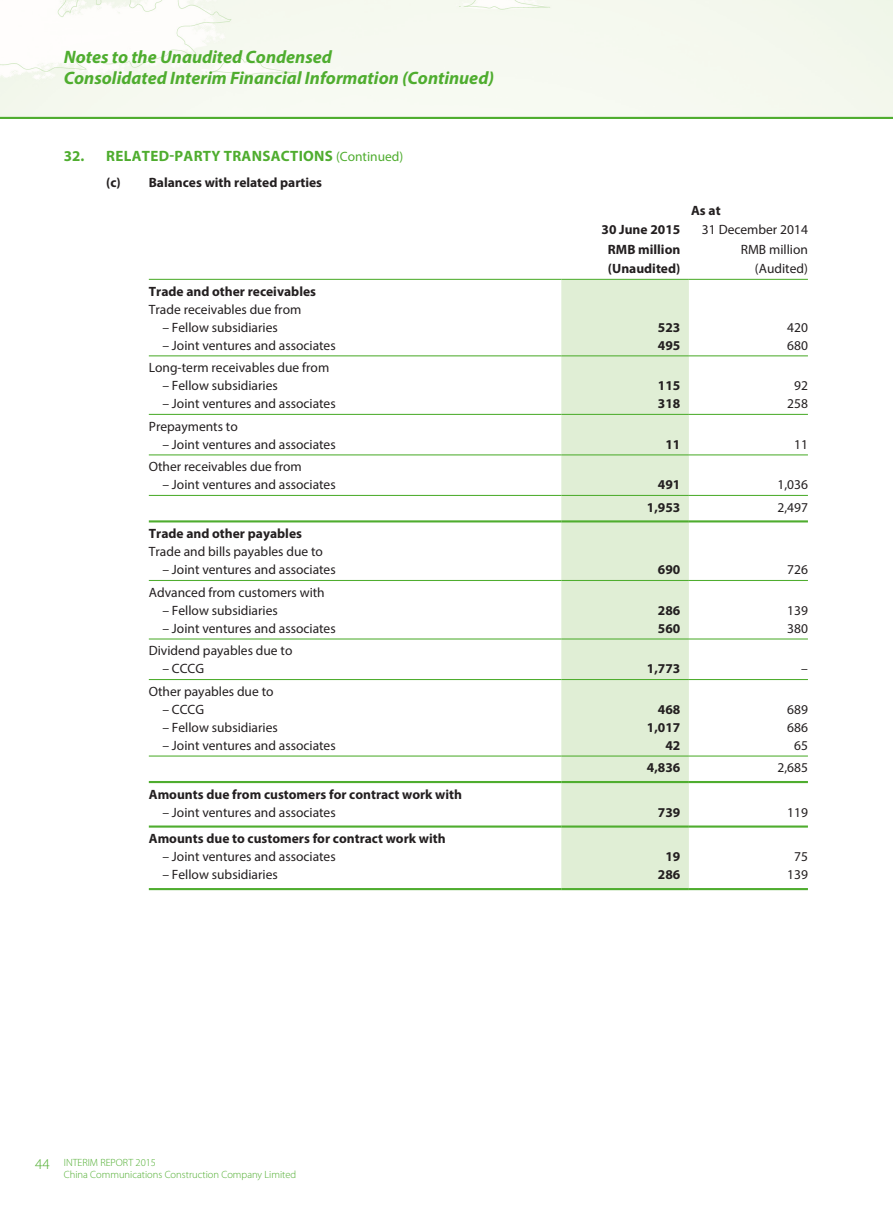
<style>
.page{position:relative;width:893px;height:1212px;background:#fff}
.page>*{position:absolute;margin:0;border:0;box-sizing:border-box;transform-origin:0 0}
.t1{font:italic 700 18px/21px "Myriad Pro";color:#4fad2f}
.t2{font:700 15px "Myriad Pro";color:#4fad2f}
.t3{font:300 15px "Myriad Pro";color:#4fad2f}
.t4{font:13.5px "Myriad Pro";color:#231f20}
.t5{font:700 13.5px "Myriad Pro";color:#231f20}
.t6{font:13.5px "Myriad Pro";color:#4fad2f}
.t7{font:300 10.5px "Myriad Pro";color:#4fad2f}
</style>
<div class="page">
<img style="left:0;top:0;width:893px;height:117px">
<hr style="left:0;top:117px;width:893px;height:2px;background:#4fad2f">
<div style="left:561px;top:280px;width:128px;height:608px;background:#e0eed5"></div>
<hr style="left:149px;top:279px;width:412px;height:1px;background:#4fad2f">
<hr style="left:561px;top:279px;width:128px;height:1px;background:#4fad2f">
<hr style="left:689px;top:279px;width:119px;height:1px;background:#4fad2f">
<hr style="left:149px;top:355px;width:412px;height:1px;background:#4fad2f">
<hr style="left:561px;top:355px;width:128px;height:1px;background:#4fad2f">
<hr style="left:689px;top:355px;width:119px;height:1px;background:#4fad2f">
<hr style="left:149px;top:414px;width:412px;height:1px;background:#4fad2f">
<hr style="left:561px;top:414px;width:128px;height:1px;background:#4fad2f">
<hr style="left:689px;top:414px;width:119px;height:1px;background:#4fad2f">
<hr style="left:149px;top:454px;width:412px;height:1px;background:#4fad2f">
<hr style="left:561px;top:454px;width:128px;height:1px;background:#4fad2f">
<hr style="left:689px;top:454px;width:119px;height:1px;background:#4fad2f">
<hr style="left:149px;top:495px;width:412px;height:1px;background:#4fad2f">
<hr style="left:561px;top:495px;width:128px;height:1px;background:#4fad2f">
<hr style="left:689px;top:495px;width:119px;height:1px;background:#4fad2f">
<hr style="left:149px;top:520px;width:412px;height:2px;background:#4fad2f">
<hr style="left:561px;top:520px;width:128px;height:2px;background:#4fad2f">
<hr style="left:689px;top:520px;width:119px;height:2px;background:#4fad2f">
<hr style="left:149px;top:580px;width:412px;height:1px;background:#4fad2f">
<hr style="left:561px;top:580px;width:128px;height:1px;background:#4fad2f">
<hr style="left:689px;top:580px;width:119px;height:1px;background:#4fad2f">
<hr style="left:149px;top:638px;width:412px;height:1px;background:#4fad2f">
<hr style="left:561px;top:638px;width:128px;height:1px;background:#4fad2f">
<hr style="left:689px;top:638px;width:119px;height:1px;background:#4fad2f">
<hr style="left:149px;top:679px;width:412px;height:1px;background:#4fad2f">
<hr style="left:561px;top:679px;width:128px;height:1px;background:#4fad2f">
<hr style="left:689px;top:679px;width:119px;height:1px;background:#4fad2f">
<hr style="left:149px;top:755px;width:412px;height:1px;background:#4fad2f">
<hr style="left:561px;top:755px;width:128px;height:1px;background:#4fad2f">
<hr style="left:689px;top:755px;width:119px;height:1px;background:#4fad2f">
<hr style="left:149px;top:781px;width:412px;height:2px;background:#4fad2f">
<hr style="left:561px;top:781px;width:128px;height:2px;background:#4fad2f">
<hr style="left:689px;top:781px;width:119px;height:2px;background:#4fad2f">
<hr style="left:149px;top:825px;width:412px;height:3px;background:#4fad2f">
<hr style="left:561px;top:825px;width:128px;height:3px;background:#4fad2f">
<hr style="left:689px;top:825px;width:119px;height:3px;background:#4fad2f">
<hr style="left:149px;top:888px;width:412px;height:2px;background:#4fad2f">
<hr style="left:561px;top:888px;width:128px;height:2px;background:#4fad2f">
<hr style="left:689px;top:888px;width:119px;height:2px;background:#4fad2f">
<h1 class="t1" style="left:64px;top:46px;width:432px">Notes to the Unaudited Condensed<br>Consolidated Interim Financial Information (Continued)</h1>
<p class="t2" style="left:64px;top:147px;width:61px">32. Relate</p>
<p class="t2" style="left:159px;top:147px;width:26px">d-party</p>
<p class="t2" style="left:224px;top:147px;width:11px">transactions</p>
<p class="t6" style="left:336px;top:148px;width:69px">(Continued)</p>
<p class="t5" style="left:106px;top:173px;width:217px">(c) Balances with related parties</p>
<p class="t5" style="left:691px;top:201px;width:31px">As at</p>
<p class="t5" style="left:601px;top:221px;width:80px">30 June 2015</p>
<p class="t4" style="left:702px;top:221px;width:107px">31 December 2014</p>
<p class="t5" style="left:608px;top:240px;width:74px">RMB million</p>
<p class="t4" style="left:741px;top:241px;width:69px">RMB million</p>
<p class="t5" style="left:608px;top:260px;width:74px">(Unaudited)</p>
<p class="t4" style="left:755px;top:260px;width:54px">(Audited)</p>
<p class="t5" style="left:149px;top:282px;width:169px">Trade and other receivables</p>
<p class="t4" style="left:149px;top:301px;width:154px">Trade receivables due from</p>
<p class="t4" style="left:162px;top:319px;width:117px">– Fellow subsidiaries</p>
<p class="t5" style="left:658px;top:318px;width:24px">523</p>
<p class="t4" style="left:787px;top:319px;width:22px">420</p>
<p class="t4" style="left:162px;top:337px;width:175px">– Joint ventures and associates</p>
<p class="t5" style="left:658px;top:336px;width:24px">495</p>
<p class="t4" style="left:787px;top:337px;width:22px">680</p>
<p class="t4" style="left:149px;top:359px;width:182px">Long-term receivables due from</p>
<p class="t4" style="left:162px;top:377px;width:117px">– Fellow subsidiaries</p>
<p class="t5" style="left:658px;top:377px;width:24px">115</p>
<p class="t4" style="left:794px;top:377px;width:15px">92</p>
<p class="t4" style="left:162px;top:395px;width:175px">– Joint ventures and associates</p>
<p class="t5" style="left:658px;top:395px;width:24px">318</p>
<p class="t4" style="left:787px;top:395px;width:22px">258</p>
<p class="t4" style="left:149px;top:418px;width:90px">Prepayments to</p>
<p class="t4" style="left:162px;top:436px;width:175px">– Joint ventures and associates</p>
<p class="t5" style="left:665px;top:435px;width:16px">11</p>
<p class="t4" style="left:794px;top:436px;width:15px">11</p>
<p class="t4" style="left:149px;top:458px;width:154px">Other receivables due from</p>
<p class="t4" style="left:162px;top:476px;width:175px">– Joint ventures and associates</p>
<p class="t5" style="left:658px;top:476px;width:24px">491</p>
<p class="t4" style="left:777px;top:476px;width:32px">1,036</p>
<p class="t5" style="left:647px;top:498px;width:35px">1,953</p>
<p class="t4" style="left:777px;top:499px;width:32px">2,497</p>
<p class="t5" style="left:149px;top:525px;width:155px">Trade and other payables</p>
<p class="t4" style="left:149px;top:543px;width:176px">Trade and bills payables due to</p>
<p class="t4" style="left:162px;top:561px;width:175px">– Joint ventures and associates</p>
<p class="t5" style="left:658px;top:561px;width:24px">690</p>
<p class="t4" style="left:787px;top:561px;width:22px">726</p>
<p class="t4" style="left:149px;top:584px;width:177px">Advanced from customers with</p>
<p class="t4" style="left:162px;top:602px;width:117px">– Fellow subsidiaries</p>
<p class="t5" style="left:658px;top:601px;width:24px">286</p>
<p class="t4" style="left:787px;top:602px;width:22px">139</p>
<p class="t4" style="left:162px;top:620px;width:175px">– Joint ventures and associates</p>
<p class="t5" style="left:658px;top:619px;width:24px">560</p>
<p class="t4" style="left:787px;top:620px;width:22px">380</p>
<p class="t4" style="left:149px;top:642px;width:145px">Dividend payables due to</p>
<p class="t4" style="left:162px;top:660px;width:43px">– CCCG</p>
<p class="t5" style="left:647px;top:660px;width:35px">1,773</p>
<p class="t4" style="left:801px;top:660px;width:8px">–</p>
<p class="t4" style="left:149px;top:683px;width:126px">Other payables due to</p>
<p class="t4" style="left:162px;top:701px;width:43px">– CCCG</p>
<p class="t5" style="left:658px;top:700px;width:24px">468</p>
<p class="t4" style="left:787px;top:701px;width:22px">689</p>
<p class="t4" style="left:162px;top:719px;width:117px">– Fellow subsidiaries</p>
<p class="t5" style="left:647px;top:718px;width:35px">1,017</p>
<p class="t4" style="left:787px;top:719px;width:22px">686</p>
<p class="t4" style="left:162px;top:737px;width:175px">– Joint ventures and associates</p>
<p class="t5" style="left:665px;top:736px;width:16px">42</p>
<p class="t4" style="left:794px;top:737px;width:15px">65</p>
<p class="t5" style="left:647px;top:759px;width:35px">4,836</p>
<p class="t4" style="left:777px;top:759px;width:32px">2,685</p>
<p class="t5" style="left:149px;top:785px;width:315px">Amounts due from customers for contract work with</p>
<p class="t4" style="left:162px;top:804px;width:175px">– Joint ventures and associates</p>
<p class="t5" style="left:658px;top:803px;width:24px">739</p>
<p class="t4" style="left:787px;top:804px;width:22px">119</p>
<p class="t5" style="left:149px;top:830px;width:298px">Amounts due to customers for contract work with</p>
<p class="t4" style="left:162px;top:848px;width:175px">– Joint ventures and associates</p>
<p class="t5" style="left:665px;top:848px;width:16px">19</p>
<p class="t4" style="left:794px;top:848px;width:15px">75</p>
<p class="t4" style="left:162px;top:866px;width:117px">– Fellow subsidiaries</p>
<p class="t5" style="left:658px;top:866px;width:24px">286</p>
<p class="t4" style="left:787px;top:866px;width:22px">139</p>
<p class="t3" style="left:35px;top:1156px;width:16px">44</p>
<p class="t7" style="left:64px;top:1157px;width:94px">Interi m Report 2015</p>
<p class="t7" style="left:64px;top:1168px;width:234px">China Communications Construction Company Limited</p>
</div>
